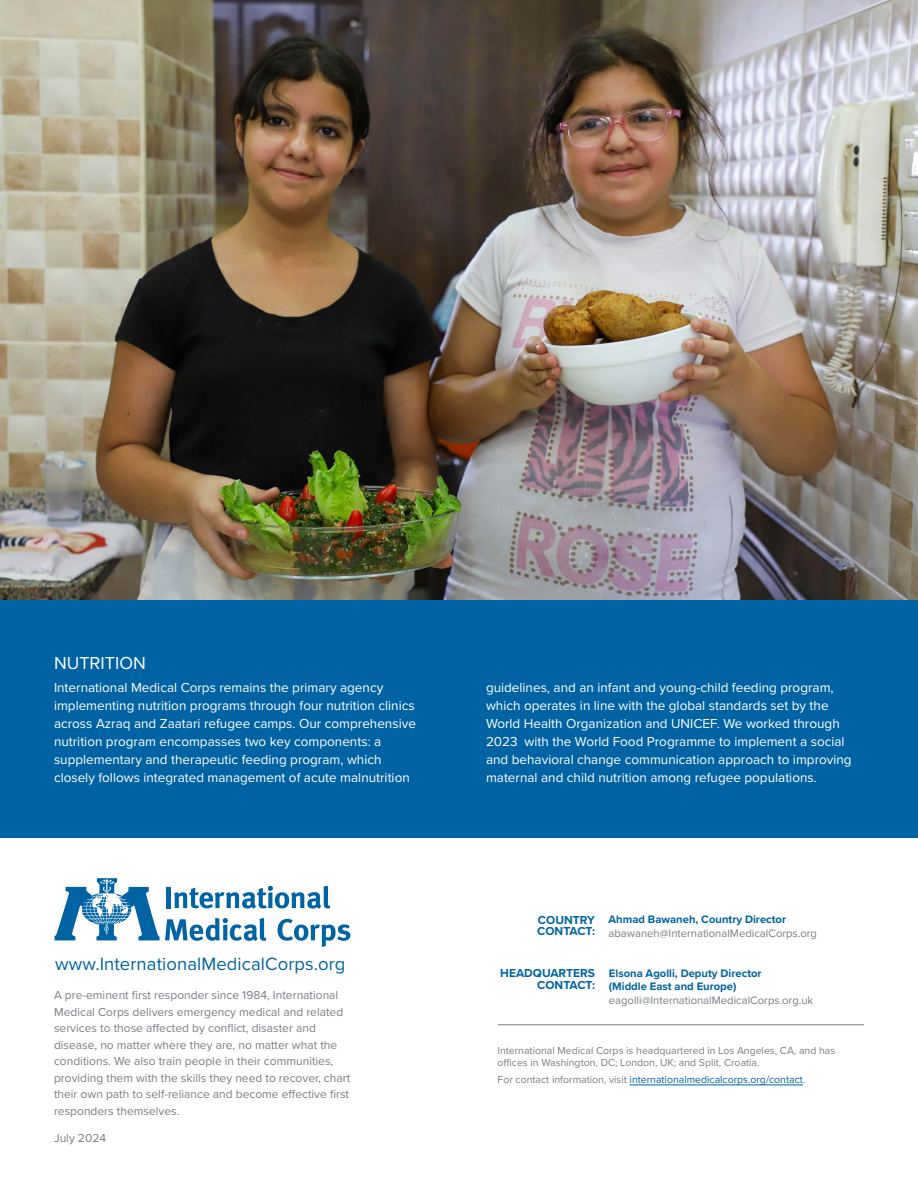
<style>
.page{position:relative;width:918px;height:1188px;background:#fff}
.page>*{position:absolute;margin:0;border:0;box-sizing:border-box;transform-origin:0 0}
.t1{font:18.45px "Proxima Nova";letter-spacing:.005em;color:#0063a3}
.t2{font:18px "Proxima Nova";color:#fff}
.t3{font:13.5px/18px "Proxima Nova";color:#fff}
.t4{font:12px/16.5px "Proxima Nova";color:#787d83}
.t5{font:700 12px/11.4px "Proxima Nova";color:#0063a3;text-align:right}
.t6{font:11.25px "Proxima Nova";color:#787d83}
.t7{font:700 11.25px/13.5px "Proxima Nova";color:#0063a3}
.t8{font:10.5px/12.6px "Proxima Nova";color:#787d83}
.t9{font:10.5px "Proxima Nova";color:#0063a3}
.s1{color:#787d83}
</style>
<div class="page">
<img style="left:0;top:0;width:918px;height:600px">
<svg style="left:54px;top:878px;width:296px;height:69px"></svg>
<hr style="left:498px;top:1024px;width:366px;height:1px;background:#787d83">
<div style="left:0;top:600px;width:918px;height:238px;background:#0063a3"></div>
<hr style="left:630px;top:1085px;width:173px;height:1px;background:#0063a3">
<h2 class="t2" style="left:54px;top:650px;width:93px">NUTRITION</h2>
<p class="t3" style="left:54px;top:678px;width:363px">International Medical Corps remains the primary agency implementing nutrition programs through four nutrition clinics across Azraq and Zaatari refugee camps. Our comprehensive nutrition program encompasses two key components: a supplementary and therapeutic feeding program, which closely follows integrated management of acute malnutrition</p>
<p class="t3" style="left:486px;top:678px;width:367px">guidelines, and an infant and young-child feeding program, which operates in line with the global standards set by the World Health Organization and UNICEF. We worked through 2023 with the World Food Programme to implement a social and behavioral change communication approach to improving maternal and child nutrition among refugee populations.</p>
<h1 class="t1" style="left:55px;top:950px;width:292px">www.InternationalMedicalCorps.org</h1>
<p class="t4" style="left:54px;top:986px;width:298px">A pre-eminent first responder since 1984, International Medical Corps delivers emergency medical and related services to those affected by conflict, disaster and disease, no matter where they are, no matter what the conditions. We also train people in their communities, providing them with the skills they need to recover, chart their own path to self-reliance and become effective first responders themselves.</p>
<p class="t4" style="left:54px;top:1129px;width:54px">July 2024</p>
<p class="t5" style="left:537px;top:914px;width:59px;text-align:left">COUNTRY<br>CONTACT:</p>
<p class="t5" style="left:500px;top:967px;width:96px">HEADQUARTERS<br>CONTACT:</p>
<p class="t7" style="left:609px;top:912px;width:179px">Ahmad Bawaneh, Country Director</p>
<p class="t6" style="left:609px;top:924px;width:210px">abawaneh@InternationalMedicalCorps.org</p>
<p class="t7" style="left:609px;top:966px;width:154px">Elsona Agolli, Deputy Director (Middle East and Europe)</p>
<p class="t6" style="left:609px;top:992px;width:206px">eagolli@InternationalMedicalCorps.org.uk</p>
<p class="t8" style="left:498px;top:1043px;width:339px">International Medical Corps is headquartered in Los Angeles, CA, and has offices in Washington, DC; London, UK; and Split, Croatia.</p>
<p class="t9" style="left:498px;top:1072px;width:309px"><span class="s1">For contact information, visit</span> internationalmedicalcorps.org/contact<span class="s1">.</span></p>
</div>
